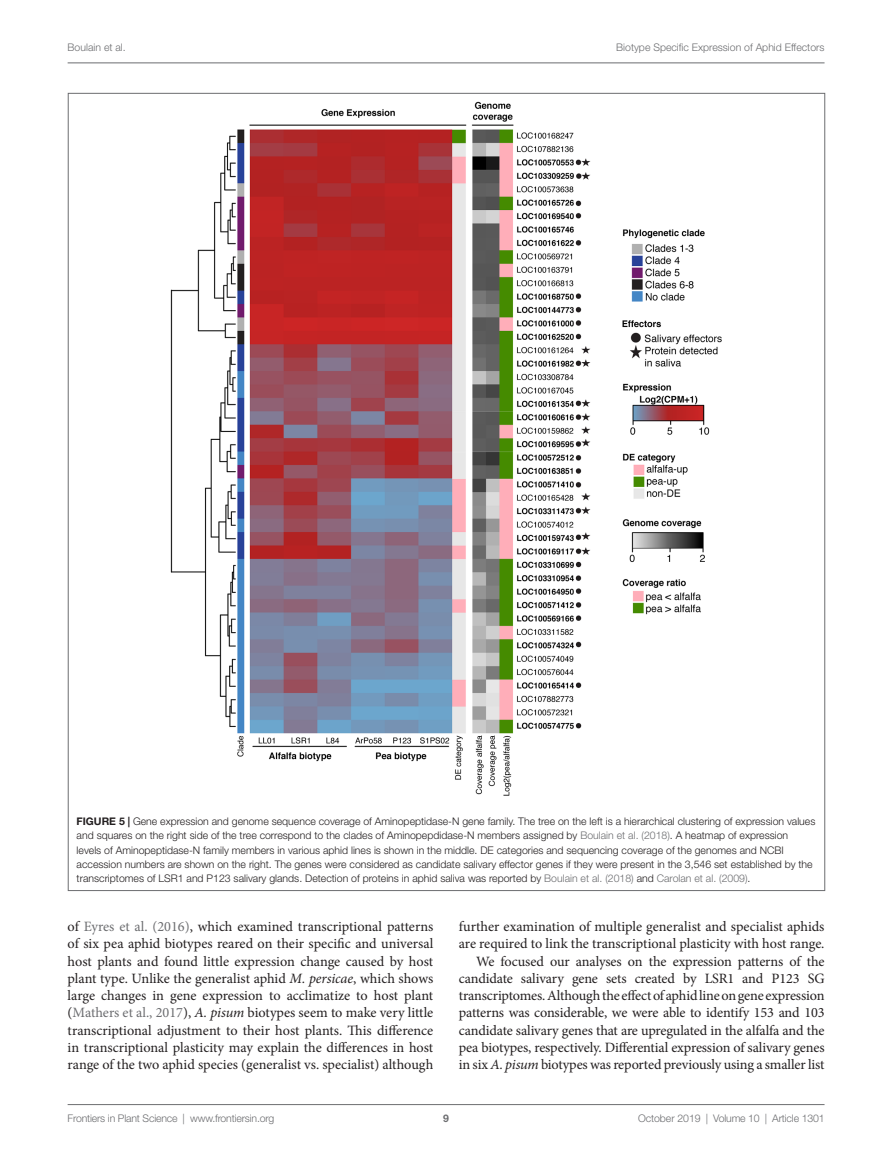
<style>
.page{position:relative;width:893px;height:1170px;background:#fff}
.page>*{position:absolute;margin:0;border:0;box-sizing:border-box;transform-origin:0 0}
.T{font:14.25px/17.2px "Minion Pro";letter-spacing:-.005em;color:#231f20;text-align:justify}
.FC{font:300 10.5px/14.2px "Helvetica Neue LT Std";color:#231f20}
.t1{font:300 10.5px "Helvetica Neue LT Std";letter-spacing:-.015em;color:#6c6d70}
.t2{font:700 10.5px "Helvetica Neue LT Std";color:#6c6d70}
.s1{font-weight:700}
.s2{color:#6c6d70}
.s3{font-style:italic}
</style>
<div class="page">
<hr style="left:68px;top:63px;width:756px;height:1px;background:#6c6d70">
<hr style="left:68px;top:1104px;width:756px;height:1px;background:#6c6d70">
<img style="left:170px;top:102px;width:552px;height:694px">
<p class="t1" style="left:68px;top:41px;width:60px">Boulain et al.</p>
<p class="t1" style="left:616px;top:41px;width:210px">Biotype Specific Expression of Aphid Effectors</p>
<p class="FC" style="left:77px;top:814px;width:740px"><span class="s1">FIGURE 5 |</span> Gene expression and genome sequence coverage of Aminopeptidase-N gene family. The tree on the left is a hierarchical clustering of expression values and squares on the right side of the tree correspond to the clades of Aminopepdidase-N members assigned by <span class="s2">Boulain et al. (2018)</span>. A heatmap of expression levels of Aminopeptidase-N family members in various aphid lines is shown in the middle. DE categories and sequencing coverage of the genomes and NCBI accession numbers are shown on the right. The genes were considered as candidate salivary effector genes if they were present in the 3,546 set established by the transcriptomes of LSR1 and P123 salivary glands. Detection of proteins in aphid saliva was reported by <span class="s2">Boulain et al. (2018)</span> and <span class="s2">Carolan et al. (2009)</span>.</p>
<p class="T" style="left:68px;top:917px;width:367px">of <span class="s2">Eyres et al. (2016)</span>, which examined transcriptional patterns of six pea aphid biotypes reared on their specific and universal host plants and found little expression change caused by host plant type. Unlike the generalist aphid <span class="s3">M. persicae</span>, which shows large changes in gene expression to acclimatize to host plant (<span class="s2">Mathers et al., 2017</span>), <span class="s3">A. pisum</span> biotypes seem to make very little transcriptional adjustment to their host plants. This difference in transcriptional plasticity may explain the differences in host range of the two aphid species (generalist vs. specialist) although</p>
<p class="T" style="left:459px;top:917px;width:367px">further examination of multiple generalist and specialist aphids are required to link the transcriptional plasticity with host range.</p>
<p class="T" style="left:459px;top:952px;width:367px;text-indent:17px">We focused our analyses on the expression patterns of the candidate salivary gene sets created by LSR1 and P123 SG transcriptomes. Although the effect of aphid line on gene expression patterns was considerable, we were able to identify 153 and 103 candidate salivary genes that are upregulated in the alfalfa and the pea biotypes, respectively. Differential expression of salivary genes in six <span class="s3">A. pisum</span> biotypes was reported previously using a smaller list</p>
<p class="t1" style="left:68px;top:1111px;width:208px">Frontiers in Plant Science | www.frontiersin.org</p>
<p class="t2" style="left:443px;top:1111px;width:7px">9</p>
<p class="t1" style="left:638px;top:1111px;width:188px">October 2019 | Volume 10 | Article 1301</p>
</div>
